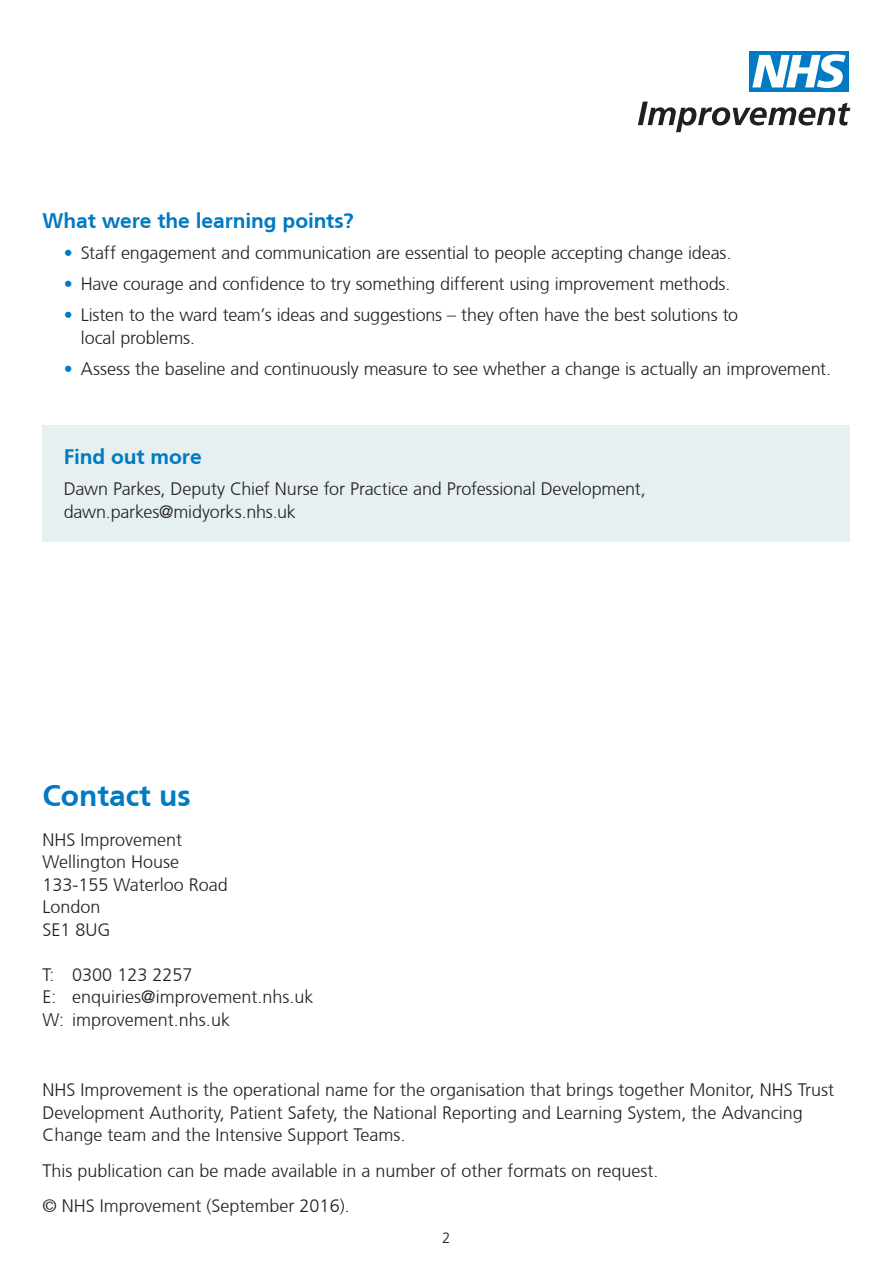
<style>
.page{position:relative;width:893px;height:1263px;background:#fff}
.page>*{position:absolute;margin:0;border:0;box-sizing:border-box;transform-origin:0 0}
.t1{font:700 30px "Frutiger CE";color:#007ac2}
.t2{font:700 21px "Frutiger CE";letter-spacing:-.005em;color:#007ac2}
.t3{font:300 18px/22.5px "Frutiger CE";color:#231f20}
.t4{font:300 15px "Frutiger CE";color:#231f20}
.s1{color:#007ac2}
</style>
<div class="page">
<svg style="left:638px;top:102px;width:212px;height:30px"></svg>
<div style="left:749px;top:51px;width:100px;height:40px;background:#007ac2"></div>
<svg style="left:752px;top:54px;width:94px;height:34px"></svg>
<div style="left:43px;top:426px;width:807px;height:116px;background:#e7f0f1"></div>
<p class="t2" style="left:43px;top:208px;width:313px">What were the learning points?</p>
<p class="t3" style="left:64px;top:242px;width:669px"><span class="s1">•</span> Staff engagement and communication are essential to people accepting change ideas.</p>
<p class="t3" style="left:64px;top:273px;width:668px"><span class="s1">•</span> Have courage and confidence to try something different using improvement methods.</p>
<p class="t3" style="left:81px;top:304px;width:659px;text-indent:-17px"><span class="s1">•</span> Listen to the ward team’s ideas and suggestions – they often have the best solutions to local problems.</p>
<p class="t3" style="left:64px;top:357px;width:769px"><span class="s1">•</span> Assess the baseline and continuously measure to see whether a change is actually an improvement.</p>
<p class="t2" style="left:64px;top:444px;width:139px">Find out more</p>
<p class="t3" style="left:64px;top:477px;width:583px">Dawn Parkes, Deputy Chief Nurse for Practice and Professional Development, dawn.parkes@midyorks.nhs.uk</p>
<h1 class="t1" style="left:43px;top:777px;width:150px">Contact us</h1>
<p class="t3" style="left:43px;top:828px;width:187px">NHS Improvement<br>Wellington House<br>133-155 Waterloo Road<br>London<br>SE1 8UG</p>
<p class="t3" style="left:43px;top:963px;width:272px">T: 0300 123 2257<br>E: enquiries@improvement.nhs.uk<br>W: improvement.nhs.uk</p>
<p class="t3" style="left:43px;top:1079px;width:793px">NHS Improvement is the operational name for the organisation that brings together Monitor, NHS Trust<br>Development Authority, Patient Safety, the National Reporting and Learning System, the Advancing<br>Change team and the Intensive Support Teams.</p>
<p class="t3" style="left:43px;top:1153px;width:617px;line-height:35.2px">This publication can be made available in a number of other formats on request. © NHS Improvement (September 2016).</p>
<p class="t4" style="left:442px;top:1229px;width:10px">2</p>
</div>
